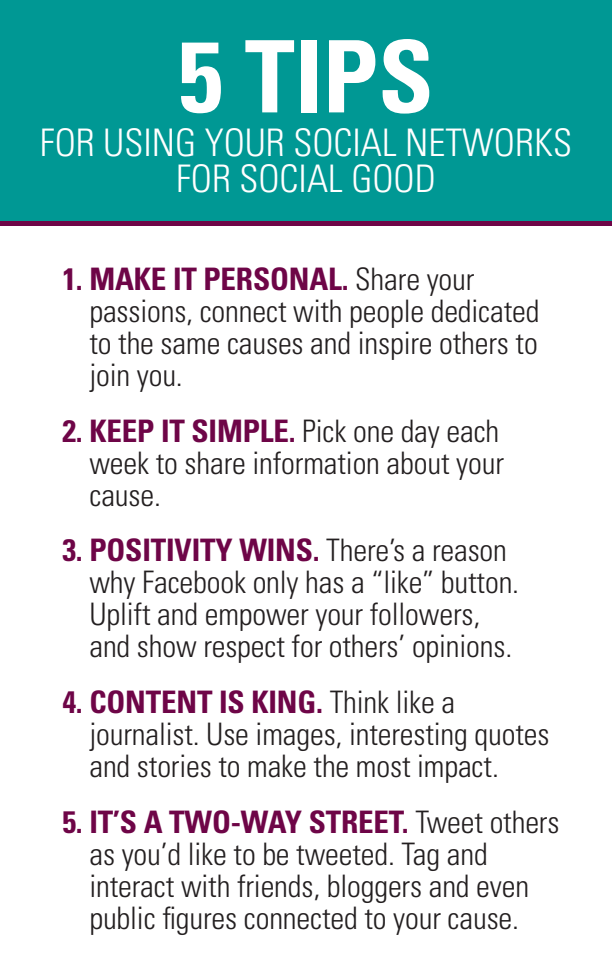
<style>
.page{position:relative;width:612px;height:972px;background:#fff}
.page>*{position:absolute;margin:0;border:0;box-sizing:border-box;transform-origin:0 0}
.t1{font:700 condensed 100px "Univers LT Std";color:#fff}
.t2{font:300 condensed 38px/36px "Univers LT Std";color:#fff;text-align:center}
.t3{font:300 condensed 31.2px/32px "Univers LT Std";letter-spacing:-.005em;color:#231f20}
.s1{font-weight:700;color:#6e0547}
</style>
<div class="page">
<div style="left:0;top:49px;width:612px;height:177px;background:#6e0547"></div>
<div style="left:0;top:0;width:612px;height:221px;background:#009894"></div>
<h1 class="t1" style="left:178px;top:16px;width:257px">5 TIPS</h1>
<p class="t2" style="left:40px;top:125px;width:534px">for Using Your Social Networks for Social Good</p>
<p class="t3" style="left:89px;top:263px;width:452px;text-indent:-27px"><span class="s1">1. MAKE IT PERSONAL.</span> Share your passions, connect with people dedicated to the same causes and inspire others to join you.</p>
<p class="t3" style="left:89px;top:415px;width:416px;text-indent:-27px"><span class="s1">2. KEEP IT SIMPLE.</span> Pick one day each week to share information about your cause.</p>
<p class="t3" style="left:89px;top:535px;width:431px;text-indent:-27px"><span class="s1">3. POSITIVITY WINS.</span> There’s a reason why Facebook only has a “like” button.<br>Uplift and empower your followers, and show respect for others’ opinions.</p>
<p class="t3" style="left:89px;top:686px;width:462px;text-indent:-27px"><span class="s1">4. CONTENT IS KING.</span> Think like a journalist. Use images, interesting quotes and stories to make the most impact.</p>
<p class="t3" style="left:89px;top:806px;width:472px;text-indent:-27px"><span class="s1">5. IT’S A TWO-WAY STREET.</span> Tweet others as you’d like to be tweeted. Tag and interact with friends, bloggers and even public figures connected to your cause.</p>
</div>
